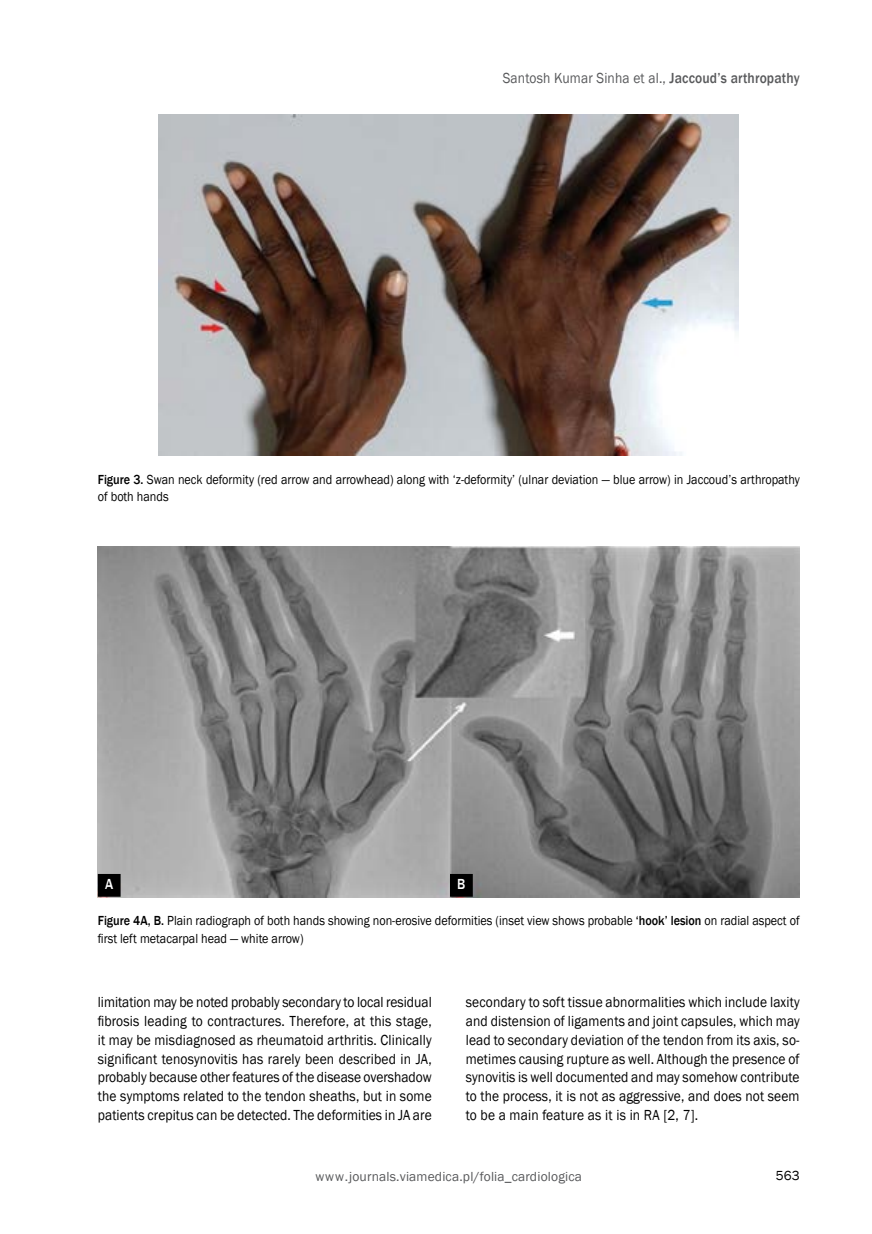
<style>
.page{position:relative;width:872px;height:1234px;background:#fff}
.page>*{position:absolute;margin:0;border:0;box-sizing:border-box;transform-origin:0 0}
.t1{font:15px/18.8px "Franklin Gothic";letter-spacing:.005em;color:#000;text-align:justify;scale:.9 1}
.t2{font:15px "Franklin Gothic";letter-spacing:.01em;color:#58595b;scale:.9 1}
.t3{font:500 15px "Franklin Gothic";color:#fff;scale:.9 1}
.t4{font:13.5px/17.2px "Franklin Gothic";color:#000;scale:.9 1}
.t5{font:13.5px "Franklin Gothic";letter-spacing:.01em;color:#58595b}
.t6{font:13.5px "Franklin Gothic";color:#000}
.s1{font-weight:500}
</style>
<div class="page">
<img style="left:159px;top:115px;width:579px;height:340px">
<img style="left:98px;top:546px;width:701px;height:350px">
<div style="left:99px;top:874px;width:21px;height:21px;background:#000"></div>
<div style="left:98px;top:873px;width:23px;height:23px;border:2px solid #000"></div>
<div style="left:451px;top:874px;width:21px;height:21px;background:#000"></div>
<div style="left:450px;top:873px;width:23px;height:23px;border:2px solid #000"></div>
<p class="t2" style="left:503px;top:69px;width:331px">Santosh Kumar Sinha et al., <span class="s1">Jaccoud’s arthropathy</span></p>
<p class="t4" style="left:98px;top:470px;width:781px"><span class="s1">Figure 3.</span> Swan neck deformity (red arrow and arrowhead) along with ‘z-deformity’ (ulnar deviation — blue arrow) in Jaccoud’s arthropathy of both hands</p>
<p class="t3" style="left:105px;top:874px;width:11px">A</p>
<p class="t3" style="left:457px;top:874px;width:11px">B</p>
<p class="t4" style="left:98px;top:912px;width:781px"><span class="s1">Figure 4A, B.</span> Plain radiograph of both hands showing non-erosive deformities (inset view shows probable <span class="s1">‘hook’ lesion</span> on radial aspect of first left metacarpal head — white arrow)</p>
<p class="t1" style="left:98px;top:993px;width:372px">limitation may be noted probably secondary to local residual fibrosis leading to contractures. Therefore, at this stage, it may be misdiagnosed as rheumatoid arthritis. Clinically significant tenosynovitis has rarely been described in JA, probably because other features of the disease overshadow the symptoms related to the tendon sheaths, but in some patients crepitus can be detected. The deformities in JA are</p>
<p class="t1" style="left:466px;top:993px;width:372px">secondary to soft tissue abnormalities which include laxity and distension of ligaments and joint capsules, which may lead to secondary deviation of the tendon from its axis, so&shy;metimes causing rupture as well. Although the presence of synovitis is well documented and may somehow contribute to the process, it is not as aggressive, and does not seem to be a main feature as it is in RA [2, 7].</p>
<p class="t5" style="left:315px;top:1168px;width:268px">www.journals.viamedica.pl/folia_cardiologica</p>
<p class="t6" style="left:776px;top:1166px;width:25px">563</p>
</div>
